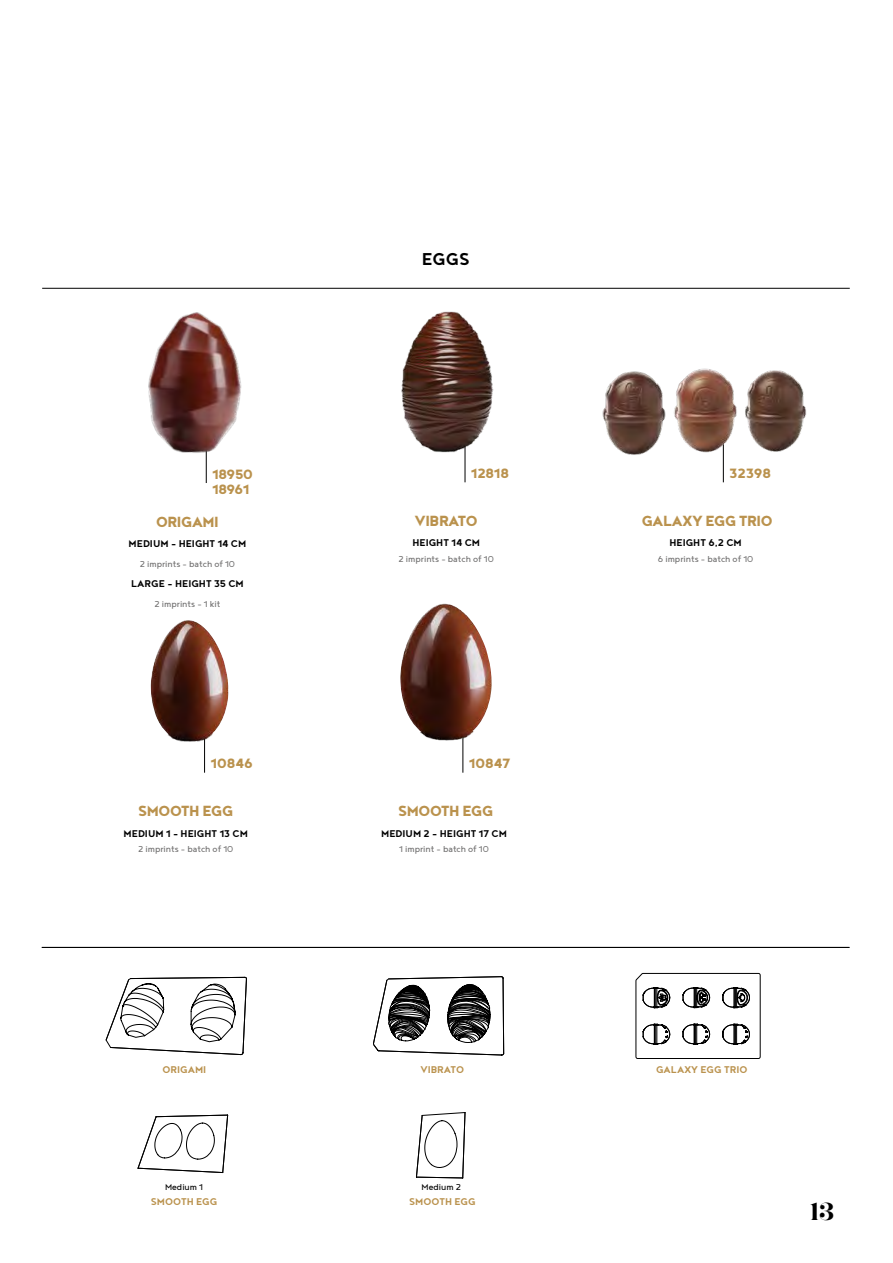
<style>
.page{position:relative;width:893px;height:1263px;background:#fff}
.page>*{position:absolute;margin:0;border:0;box-sizing:border-box;transform-origin:0 0}
.t1{font:700 21px "Noyh Geometric";color:#000}
.t2{font:600 21px "Hera Big";color:#000}
.t3{font:800 18px "Noyh Geometric";letter-spacing:-.02em;color:#ba924d}
.t4{font:800 16.5px/15px "Noyh Geometric";letter-spacing:-.01em;color:#ba924d}
.t5{font:700 12px "Noyh Geometric";color:#000}
.t6{font:700 12px "Noyh Geometric";color:#ba924d}
.t7{font:10.5px "Noyh Geometric";color:#706f6f}
.t8{font:10.5px "Noyh Geometric";color:#000}
</style>
<div class="page">
<hr style="left:42px;top:288px;width:808px;height:1px;background:#000">
<hr style="left:42px;top:947px;width:807px;height:1px;background:#000">
<svg style="left:416px;top:1112px;width:49px;height:66px"></svg>
<svg style="left:138px;top:1115px;width:90px;height:58px"></svg>
<hr style="left:463px;top:722px;width:1px;height:51px;background:#000">
<hr style="left:204px;top:722px;width:1px;height:51px;background:#000">
<img style="left:400px;top:603px;width:92px;height:149px">
<img style="left:150px;top:620px;width:79px;height:132px">
<hr style="left:723px;top:431px;width:1px;height:51px;background:#000">
<hr style="left:465px;top:431px;width:1px;height:51px;background:#000">
<img style="left:677px;top:368px;width:47px;height:106px">
<img style="left:724px;top:370px;width:83px;height:82px">
<img style="left:602px;top:371px;width:75px;height:84px">
<img style="left:401px;top:311px;width:93px;height:142px">
<svg style="left:373px;top:976px;width:131px;height:79px"></svg>
<svg style="left:636px;top:973px;width:124px;height:86px"></svg>
<hr style="left:206px;top:432px;width:1px;height:51px;background:#000">
<img style="left:148px;top:312px;width:94px;height:146px">
<svg style="left:106px;top:977px;width:141px;height:78px"></svg>
<h1 class="t1" style="left:422px;top:247px;width:49px">EGGS</h1>
<h3 class="t4" style="left:212px;top:466px;width:42px">18950<br>18961</h3>
<h3 class="t4" style="left:471px;top:465px;width:39px">12818</h3>
<h3 class="t4" style="left:729px;top:465px;width:43px">32398</h3>
<h2 class="t3" style="left:156px;top:511px;width:64px">ORIGAMI</h2>
<p class="t5" style="left:129px;top:537px;width:119px">MEDIUM - HEIGHT 14 CM</p>
<p class="t7" style="left:140px;top:558px;width:97px">2 imprints - batch of 10</p>
<p class="t5" style="left:131px;top:577px;width:114px">LARGE - HEIGHT 35 CM</p>
<p class="t7" style="left:155px;top:598px;width:67px">2 imprints - 1 kit</p>
<h2 class="t3" style="left:415px;top:510px;width:64px">VIBRATO</h2>
<p class="t5" style="left:412px;top:536px;width:69px">HEIGHT 14 CM</p>
<p class="t7" style="left:399px;top:553px;width:97px">2 imprints - batch of 10</p>
<h2 class="t3" style="left:642px;top:510px;width:133px">GALAXY EGG TRIO</h2>
<p class="t5" style="left:669px;top:536px;width:74px">HEIGHT 6,2 CM</p>
<p class="t7" style="left:658px;top:553px;width:97px">6 imprints - batch of 10</p>
<h3 class="t4" style="left:211px;top:755px;width:43px">10846</h3>
<h3 class="t4" style="left:469px;top:755px;width:43px">10847</h3>
<h2 class="t3" style="left:138px;top:800px;width:97px">SMOOTH EGG</h2>
<p class="t5" style="left:124px;top:826px;width:126px">MEDIUM 1 - HEIGHT 13 CM</p>
<p class="t7" style="left:138px;top:843px;width:97px">2 imprints - batch of 10</p>
<h2 class="t3" style="left:398px;top:800px;width:97px">SMOOTH EGG</h2>
<p class="t5" style="left:381px;top:826px;width:127px">MEDIUM 2 - HEIGHT 17 CM</p>
<p class="t7" style="left:399px;top:843px;width:91px">1 imprint - batch of 10</p>
<p class="t6" style="left:162px;top:1063px;width:45px">ORIGAMI</p>
<p class="t8" style="left:165px;top:1181px;width:40px">Medium 1</p>
<p class="t6" style="left:420px;top:1063px;width:45px">VIBRATO</p>
<p class="t6" style="left:656px;top:1063px;width:93px">GALAXY EGG TRIO</p>
<p class="t8" style="left:422px;top:1181px;width:41px">Medium 2</p>
<p class="t6" style="left:151px;top:1194px;width:68px">SMOOTH EGG</p>
<p class="t6" style="left:409px;top:1194px;width:68px">SMOOTH EGG</p>
<h1 class="t2" style="left:810px;top:1195px;width:25px">13</h1>
</div>
